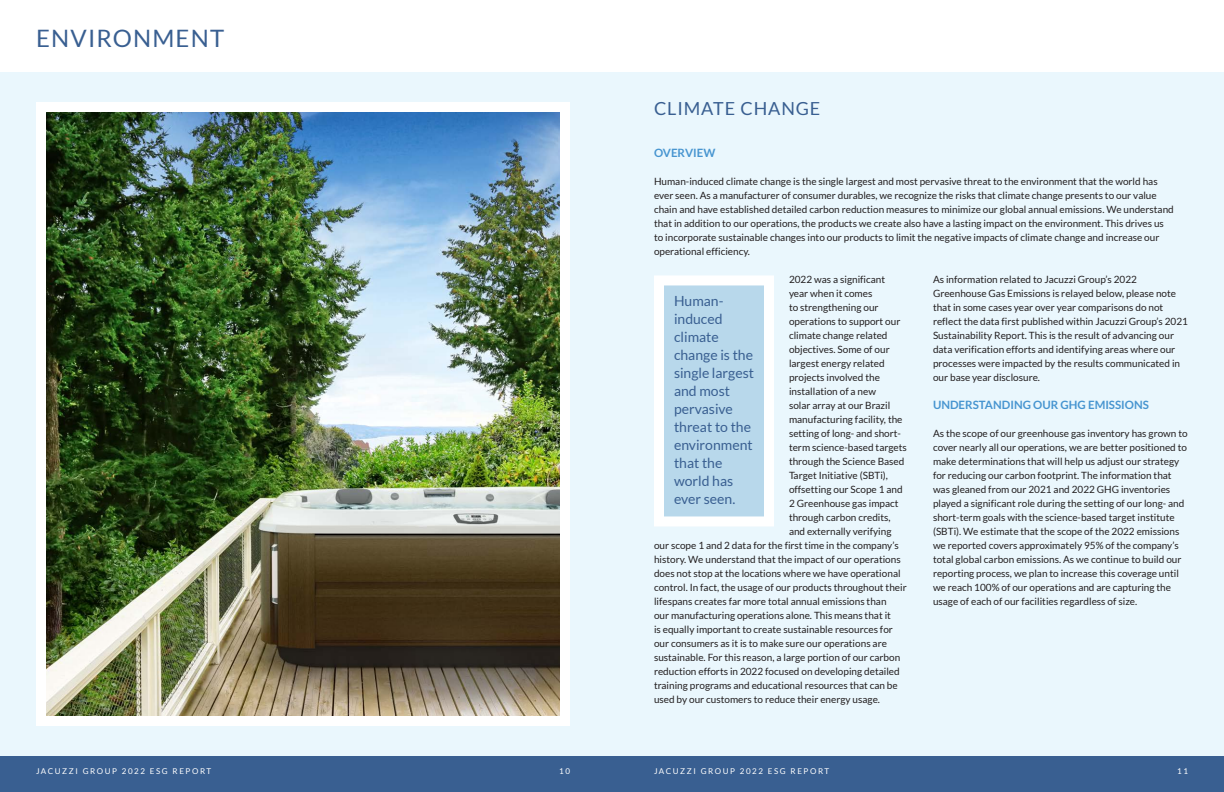
<style>
.page{position:relative;width:1224px;height:792px;background:#fff}
.page>*{position:absolute;margin:0;border:0;box-sizing:border-box;transform-origin:0 0}
.Main_Heads{font:24px "Lato";letter-spacing:.05em;color:#395f91}
.Small_Heads{font:18px "Lato";letter-spacing:.05em;color:#395f91}
.Intro_text{font:14px/18px "Lato";color:#395f91}
.Subheads{font:700 11.5px "Lato";color:#4795d0}
.Text{font:10px/14px "Lato";color:#231f20}
.t1{font:8px "Lato";letter-spacing:.2em;color:#fff}
</style>
<div class="page">
<div style="left:0;top:756px;width:612px;height:36px;background:#395f91"></div>
<div style="left:612px;top:756px;width:612px;height:36px;background:#395f91"></div>
<div style="left:0;top:72px;width:612px;height:684px;background:#eaf7fd"></div>
<div style="left:612px;top:72px;width:612px;height:684px;background:#eaf7fd"></div>
<img style="left:47px;top:113px;width:512px;height:602px">
<div style="left:36px;top:102px;width:534px;height:624px;border:10px solid #fff"></div>
<div style="left:659px;top:280px;width:110px;height:241px;background:#b8d8eb"></div>
<div style="left:654px;top:275px;width:120px;height:251px;border:10px solid #fff"></div>
<p class="Main_Heads" style="left:36px;top:25px;width:190px">ENVIRONMENT</p>
<p class="Small_Heads" style="left:654px;top:98px;width:168px">CLIMATE CHANGE</p>
<p class="Subheads" style="left:654px;top:146px;width:63px">OVERVIEW</p>
<p class="Text" style="left:654px;top:174px;width:521px">Human-induced climate change is the single largest and most pervasive threat to the environment that the world has ever seen. As a manufacturer of consumer durables, we recognize the risks that climate change presents to our value chain and have established detailed carbon reduction measures to minimize our global annual emissions. We understand that in addition to our operations, the products we create also have a lasting impact on the environment. This drives us to incorporate sustainable changes into our products to limit the negative impacts of climate change and increase our operational efficiency.</p>
<p class="Text" style="left:933px;top:272px;width:256px">As information related to Jacuzzi Group’s 2022<br>Greenhouse Gas Emissions is relayed below, please note that in some cases year over year comparisons do not reflect the data first published within Jacuzzi Group’s 2021<br>Sustainability Report. This is the result of advancing our data verification efforts and identifying areas where our processes were impacted by the results communicated in our base year disclosure.</p>
<p class="Subheads" style="left:933px;top:398px;width:217px">UNDERSTANDING OUR GHG EMISSIONS</p>
<p class="Text" style="left:933px;top:426px;width:256px">As the scope of our greenhouse gas inventory has grown to cover nearly all our operations, we are better positioned to make determinations that will help us adjust our strategy for reducing our carbon footprint. The information that was gleaned from our 2021 and 2022 GHG inventories played a significant role during the setting of our long- and short-term goals with the science-based target institute (SBTi). We estimate that the scope of the 2022 emissions we reported covers approximately 95% of the company’s total global carbon emissions. As we continue to build our reporting process, we plan to increase this coverage until we reach 100% of our operations and are capturing the usage of each of our facilities regardless of size.</p>
<p class="Text" style="left:789px;top:272px;width:98px">2022 was a significant</p>
<p class="Text" style="left:789px;top:286px;width:85px">year when it comes</p>
<p class="Text" style="left:789px;top:300px;width:91px">to strengthening our</p>
<p class="Text" style="left:789px;top:314px;width:113px">operations to support our</p>
<p class="Text" style="left:789px;top:328px;width:100px">climate change related</p>
<p class="Text" style="left:789px;top:342px;width:102px">objectives. Some of our</p>
<p class="Text" style="left:789px;top:356px;width:97px">largest energy related</p>
<p class="Text" style="left:789px;top:370px;width:92px">projects involved the</p>
<p class="Text" style="left:789px;top:384px;width:89px">installation of a new</p>
<p class="Text" style="left:789px;top:398px;width:103px">solar array at our Brazil</p>
<p class="Text" style="left:789px;top:412px;width:115px">manufacturing facility, the</p>
<p class="Text" style="left:789px;top:426px;width:114px">setting of long- and short-</p>
<p class="Text" style="left:789px;top:440px;width:119px">term science-based targets</p>
<p class="Text" style="left:789px;top:454px;width:117px">through the Science Based</p>
<p class="Text" style="left:789px;top:468px;width:101px">Target Initiative (SBTi),</p>
<p class="Text" style="left:789px;top:482px;width:115px">offsetting our Scope 1 and</p>
<p class="Text" style="left:789px;top:496px;width:111px">2 Greenhouse gas impact</p>
<p class="Text" style="left:789px;top:510px;width:103px">through carbon credits,</p>
<p class="Text" style="left:789px;top:524px;width:104px">and externally verifying</p>
<p class="Text" style="left:654px;top:538px;width:246px">our scope 1 and 2 data for the first time in the company’s</p>
<p class="Text" style="left:654px;top:552px;width:248px">history. We understand that the impact of our operations</p>
<p class="Text" style="left:654px;top:566px;width:248px">does not stop at the locations where we have operational</p>
<p class="Text" style="left:654px;top:580px;width:254px">control. In fact, the usage of our products throughout their</p>
<p class="Text" style="left:654px;top:594px;width:234px">lifespans creates far more total annual emissions than</p>
<p class="Text" style="left:654px;top:608px;width:238px">our manufacturing operations alone. This means that it</p>
<p class="Text" style="left:654px;top:622px;width:240px">is equally important to create sustainable resources for</p>
<p class="Text" style="left:654px;top:636px;width:234px">our consumers as it is to make sure our operations are</p>
<p class="Text" style="left:654px;top:650px;width:248px">sustainable. For this reason, a large portion of our carbon</p>
<p class="Text" style="left:654px;top:664px;width:247px">reduction efforts in 2022 focused on developing detailed</p>
<p class="Text" style="left:654px;top:678px;width:245px">training programs and educational resources that can be</p>
<p class="Text" style="left:654px;top:692px;width:228px">used by our customers to reduce their energy usage.</p>
<p class="Intro_text" style="left:674px;top:291px;width:81px">Human&shy;induced climate change is the single largest and most pervasive threat to the environment that the world has ever seen.</p>
<p class="t1" style="left:36px;top:766px;width:177px">JACUZZI GROUP 2022 ESG REPORT</p>
<p class="t1" style="left:559px;top:766px;width:12px">10</p>
<p class="t1" style="left:654px;top:766px;width:177px">JACUZZI GROUP 2022 ESG REPORT</p>
<p class="t1" style="left:1177px;top:766px;width:12px">11</p>
</div>
